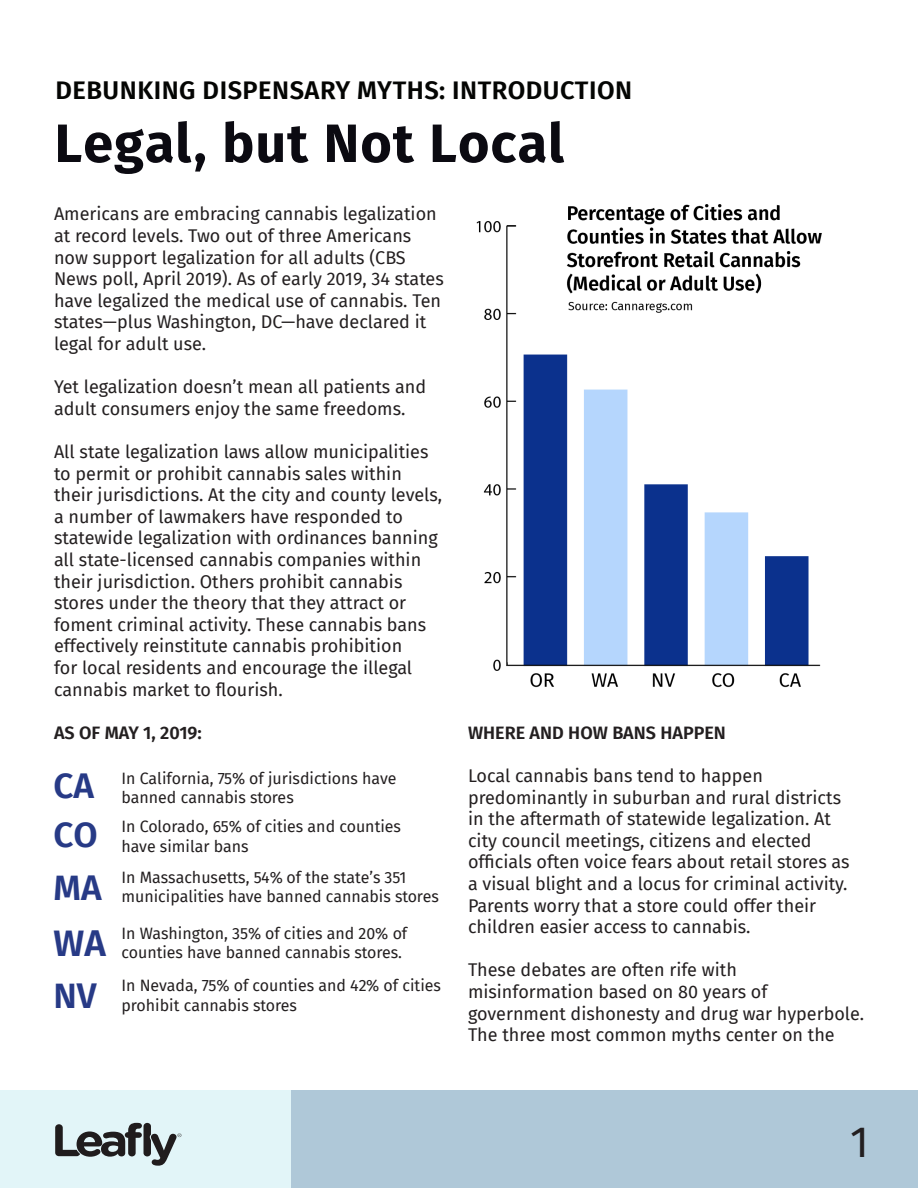
<style>
.page{position:relative;width:918px;height:1188px;background:#fff}
.page>*{position:absolute;margin:0;border:0;box-sizing:border-box;transform-origin:0 0}
.Headline{font:700 54px "Fira Sans";letter-spacing:.02em;color:#0b0a11}
.t1{font:43.5px "Fira Sans";color:#231f20}
.t2{font:600 37.05px "Fira Sans";color:#273a86}
.t3{font:600 35.4px/48.9px "Fira Sans";color:#273a86}
.Section_Header_-_Ali{font:600 25.5px "Fira Sans";letter-spacing:.02em;color:#040503}
.t4{font:18px/21.6px "Fira Sans";color:#231f20}
.t5{font:600 18px "Fira Sans";color:#231f20}
.t6{font:16.05px/19.4px "Fira Sans";color:#231f20}
</style>
<div class="page">
<div style="left:291px;top:1091px;width:627px;height:97px;background:#afc8d8"></div>
<div style="left:0;top:1091px;width:291px;height:97px;background:#e2f5f8"></div>
<svg style="left:55px;top:1123px;width:126px;height:43px"></svg>
<img style="left:476px;top:204px;width:346px;height:484px">
<p class="Section_Header_-_Ali" style="left:55px;top:70px;width:578px">DEBUNKING DISPENSARY MYTHS: INTRODUCTION</p>
<p class="Headline" style="left:55px;top:98px;width:511px">Legal, but Not Local</p>
<p class="t4" style="left:54px;top:203px;width:391px">Americans are embracing cannabis legalization at record levels. Two out of three Americans now support legalization for all adults (CBS News poll, April 2019). As of early 2019, 34 states have legalized the medical use of cannabis. Ten states—plus Washington, DC—have declared it legal for adult use.</p>
<p class="t4" style="left:54px;top:376px;width:374px">Yet legalization doesn’t mean all patients and adult consumers enjoy the same freedoms.</p>
<p class="t4" style="left:54px;top:440px;width:390px">All state legalization laws allow municipalities to permit or prohibit cannabis sales within their jurisdictions. At the city and county levels, a number of lawmakers have responded to statewide legalization with ordinances banning all state-licensed cannabis companies within their jurisdiction. Others prohibit cannabis stores under the theory that they attract or foment criminal activity. These cannabis bans effectively reinstitute cannabis prohibition<br>for local residents and encourage the illegal cannabis market to flourish.</p>
<p class="t5" style="left:54px;top:718px;width:149px">AS OF MAY 1, 2019:</p>
<p class="t5" style="left:468px;top:718px;width:259px">WHERE AND HOW BANS HAPPEN</p>
<p class="t4" style="left:468px;top:764px;width:375px">Local cannabis bans tend to happen predominantly in suburban and rural districts</p>
<p class="t4" style="left:468px;top:808px;width:383px">in the aftermath of statewide legalization. At city council meetings, citizens and elected officials often voice fears about retail stores as a visual blight and a locus for criminal activity.<br>Parents worry that a store could offer their children easier access to cannabis.</p>
<p class="t4" style="left:468px;top:959px;width:398px">These debates are often rife with misinformation based on 80 years of government dishonesty and drug war hyperbole.<br>The three most common myths center on the</p>
<p class="t6" style="left:121px;top:768px;width:277px">In California, 75% of jurisdictions have banned cannabis stores</p>
<p class="t6" style="left:121px;top:817px;width:281px">In Colorado, 65% of cities and counties have similar bans</p>
<p class="t6" style="left:121px;top:867px;width:319px">In Massachusetts, 54% of the state’s 351 municipalities have banned cannabis stores</p>
<p class="t6" style="left:121px;top:923px;width:287px">In Washington, 35% of cities and 20% of counties have banned cannabis stores.</p>
<p class="t6" style="left:121px;top:976px;width:321px">In Nevada, 75% of counties and 42% of cities prohibit cannabis stores</p>
<h3 class="t3" style="left:54px;top:759px;width:46px">CA<br>CO</h3>
<h3 class="t3" style="left:54px;top:861px;width:50px">MA</h3>
<h3 class="t2" style="left:54px;top:912px;width:54px">WA</h3>
<h3 class="t3" style="left:54px;top:969px;width:45px">NV</h3>
<p class="t1" style="left:850px;top:1109px;width:20px">1</p>
</div>
